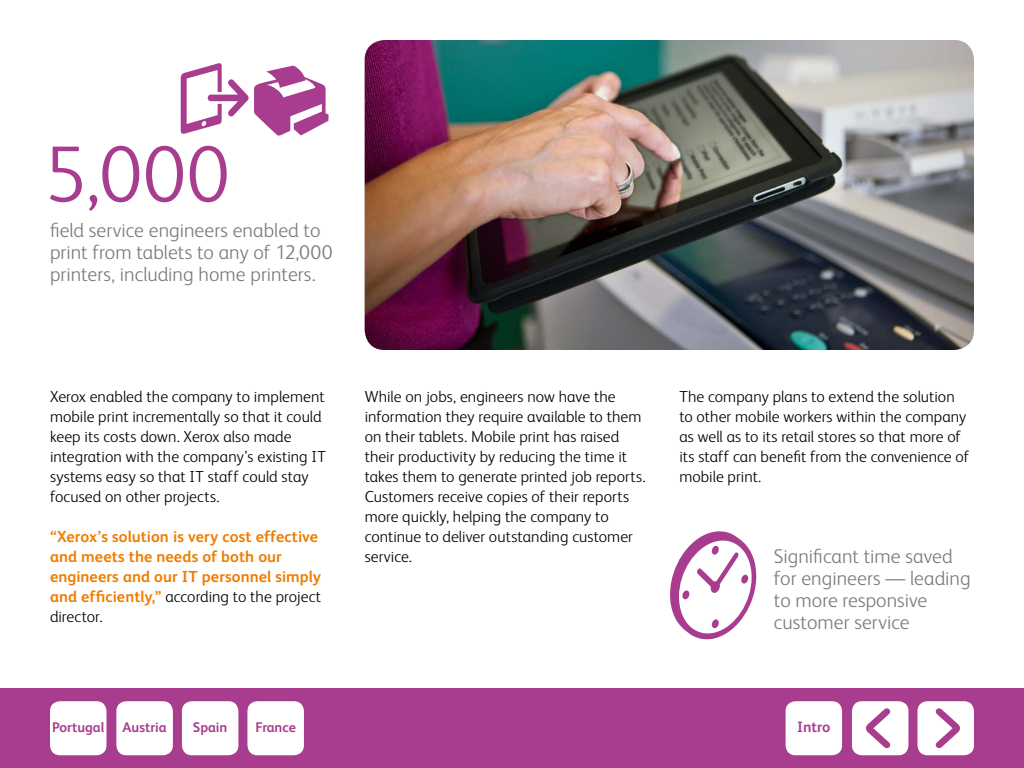
<style>
.page{position:relative;width:1024px;height:768px;background:#fff}
.page>*{position:absolute;margin:0;border:0;box-sizing:border-box;transform-origin:0 0}
.t1{font:300 80px "Xerox Sans";color:#a83c8f}
.t2{font:300 20px/22px "Xerox Sans";letter-spacing:.005em;color:#7c7b7b}
.t3{font:300 16px/20px "Xerox Sans";letter-spacing:.005em;color:#000}
.t4{font:700 16px/20px "Xerox Sans";letter-spacing:.005em;color:#ef7d00}
.t5{font:700 15px "Xerox Sans";letter-spacing:-.005em;color:#a83c8f}
.t6{font:700 14px "Xerox Sans";color:#a83c8f}
.s1{font-weight:300;color:#000}
</style>
<div class="page">
<div style="left:0;top:688px;width:1024px;height:80px;background:#a83c8f"></div>
<div style="left:786px;top:701px;width:56px;height:54px;background:#fff;border-radius:10px"></div>
<div style="left:50px;top:701px;width:56px;height:54px;background:#fff;border-radius:10px"></div>
<div style="left:116px;top:701px;width:57px;height:54px;background:#fff;border-radius:10px"></div>
<div style="left:182px;top:701px;width:56px;height:54px;background:#fff;border-radius:10px"></div>
<div style="left:247px;top:701px;width:57px;height:54px;background:#fff;border-radius:10px"></div>
<div style="left:918px;top:701px;width:56px;height:54px;background:#fff;border-radius:10px"></div>
<svg style="left:935px;top:708px;width:25px;height:40px"></svg>
<div style="left:852px;top:701px;width:56px;height:54px;background:#fff;border-radius:10px"></div>
<svg style="left:866px;top:708px;width:25px;height:40px"></svg>
<img style="left:365px;top:40px;width:609px;height:310px">
<svg style="left:670px;top:531px;width:86px;height:109px"></svg>
<svg style="left:181px;top:63px;width:148px;height:73px"></svg>
<h1 class="t1" style="left:44px;top:122px;width:187px">5,000</h1>
<p class="t2" style="left:50px;top:218px;width:284px">field service engineers enabled to print from tablets to any of 12,000 printers, including home printers.</p>
<p class="t3" style="left:50px;top:386px;width:277px">Xerox enabled the company to implement mobile print incrementally so that it could keep its costs down. Xerox also made integration with the company’s existing IT systems easy so that IT staff could stay focused on other projects.</p>
<p class="t4" style="left:50px;top:526px;width:273px">“Xerox’s solution is very cost effective and meets the needs of both our engineers and our IT personnel simply and efficiently,” <span class="s1">according to the project director.</span></p>
<p class="t3" style="left:365px;top:386px;width:282px">While on jobs, engineers now have the information they require available to them on their tablets. Mobile print has raised their productivity by reducing the time it takes them to generate printed job reports.<br>Customers receive copies of their reports more quickly, helping the company to continue to deliver outstanding customer service.</p>
<p class="t3" style="left:679px;top:386px;width:291px">The company plans to extend the solution to other mobile workers within the company as well as to its retail stores so that more of its staff can benefit from the convenience of mobile print.</p>
<p class="t2" style="left:774px;top:544px;width:198px">Significant time saved for engineers — leading to more responsive customer service</p>
<p class="t6" style="left:52px;top:718px;width:53px">Portugal</p>
<p class="t6" style="left:123px;top:718px;width:46px">Austria</p>
<p class="t6" style="left:193px;top:718px;width:36px">Spain</p>
<p class="t6" style="left:255px;top:718px;width:42px">France</p>
<p class="t5" style="left:797px;top:716px;width:35px">Intro</p>
</div>
